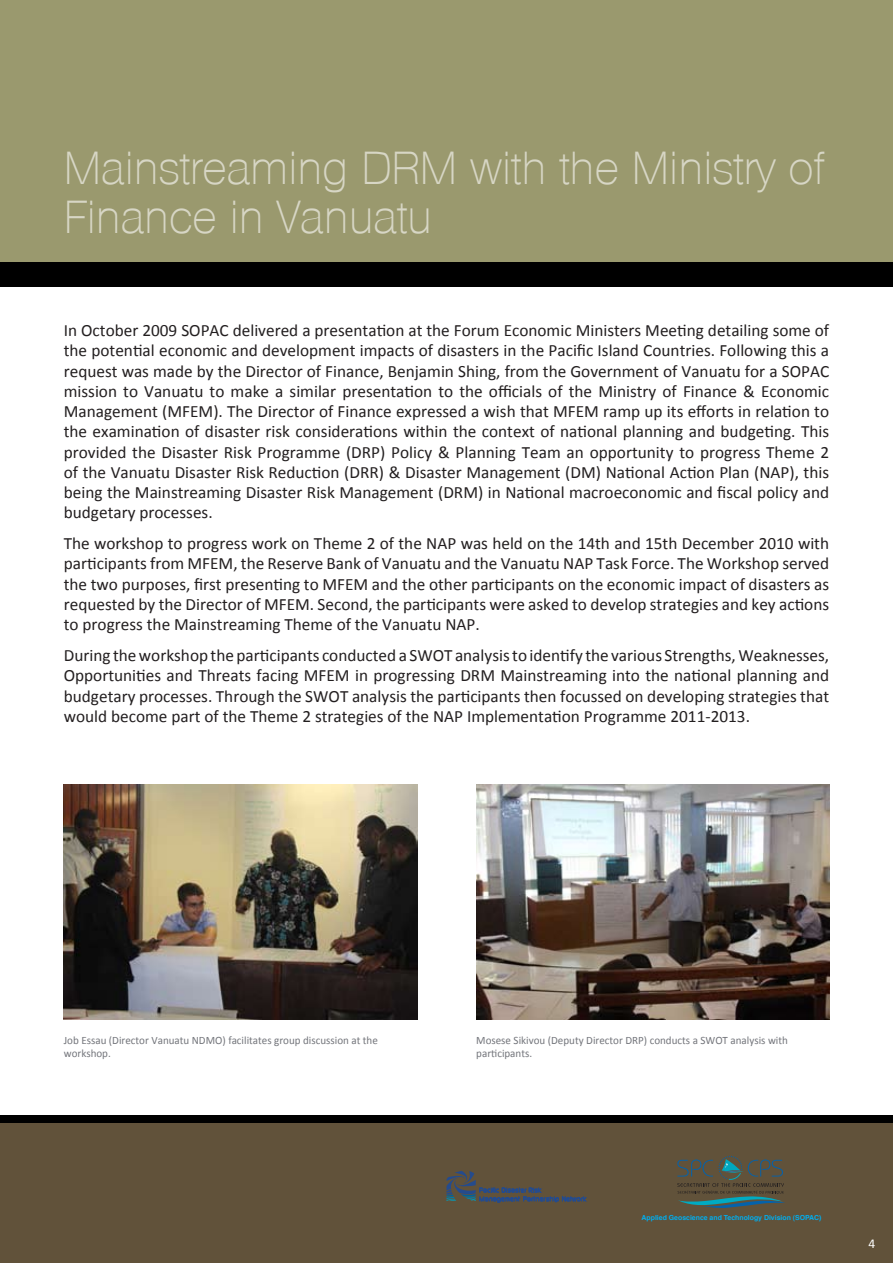
<style>
.page{position:relative;width:893px;height:1263px;background:#fff}
.page>*{position:absolute;margin:0;border:0;box-sizing:border-box;transform-origin:0 0}
.t1{font:200 45px/49.5px "Olympia";color:#d7d6c5}
.t2{font:17.25px/20.2px "Calibri";color:#231f20;text-align:justify}
.t3{font:13.5px "Calibri";color:#fff}
.t4{font:11.25px/13.5px "Calibri";color:#73757b}
.t5{font:700 6.9px "Helvetica";color:#00aeef}
</style>
<div class="page">
<div style="left:0;top:0;width:893px;height:264px;background:#9a996e"></div>
<div style="left:0;top:1121px;width:893px;height:142px;background:#61523a"></div>
<div style="left:0;top:262px;width:893px;height:25px;background:#000"></div>
<div style="left:0;top:1115px;width:893px;height:8px;background:#000"></div>
<svg style="left:446px;top:1171px;width:141px;height:32px"></svg>
<img style="left:476px;top:784px;width:353px;height:236px">
<img style="left:64px;top:784px;width:353px;height:236px">
<svg style="left:677px;top:1156px;width:108px;height:52px"></svg>
<h1 class="t1" style="left:64px;top:143px;width:761px">Mainstreaming DRM with the Ministry of<br>Finance in Vanuatu</h1>
<p class="t2" style="left:64px;top:319px;width:767px">In October 2009 SOPAC delivered a presentation at the Forum Economic Ministers Meeting detailing some of the potential economic and development impacts of disasters in the Pacific Island Countries. Following this a request was made by the Director of Finance, Benjamin Shing, from the Government of Vanuatu for a SOPAC mission to Vanuatu to make a similar presentation to the officials of the Ministry of Finance &amp; Economic Management (MFEM). The Director of Finance expressed a wish that MFEM ramp up its efforts in relation to the examination of disaster risk considerations within the context of national planning and budgeting. This provided the Disaster Risk Programme (DRP) Policy &amp; Planning Team an opportunity to progress Theme 2 of the Vanuatu Disaster Risk Reduction (DRR) &amp; Disaster Management (DM) National Action Plan (NAP), this being the Mainstreaming Disaster Risk Management (DRM) in National macroeconomic and fiscal policy and budgetary processes.</p>
<p class="t2" style="left:64px;top:533px;width:767px">The workshop to progress work on Theme 2 of the NAP was held on the 14th and 15th December 2010 with participants from MFEM, the Reserve Bank of Vanuatu and the Vanuatu NAP Task Force. The Workshop served the two purposes, first presenting to MFEM and the other participants on the economic impact of disasters as requested by the Director of MFEM. Second, the participants were asked to develop strategies and key actions to progress the Mainstreaming Theme of the Vanuatu NAP.</p>
<p class="t2" style="left:64px;top:644px;width:767px">During the workshop the participants conducted a SWOT analysis to identify the various Strengths, Weaknesses, Opportunities and Threats facing MFEM in progressing DRM Mainstreaming into the national planning and budgetary processes. Through the SWOT analysis the participants then focussed on developing strategies that would become part of the Theme 2 strategies of the NAP Implementation Programme 2011-2013.</p>
<p class="t4" style="left:64px;top:1032px;width:316px">Job Essau (Director Vanuatu NDMO) facilitates group discussion at the workshop.</p>
<p class="t4" style="left:476px;top:1032px;width:313px">Mosese Sikivou (Deputy Director DRP) conducts a SWOT analysis with participants.</p>
<p class="t5" style="left:642px;top:1212px;width:181px">Applied Geoscience and Technology Division (SOPAC)</p>
<p class="t3" style="left:869px;top:1235px;width:8px">4</p>
</div>
